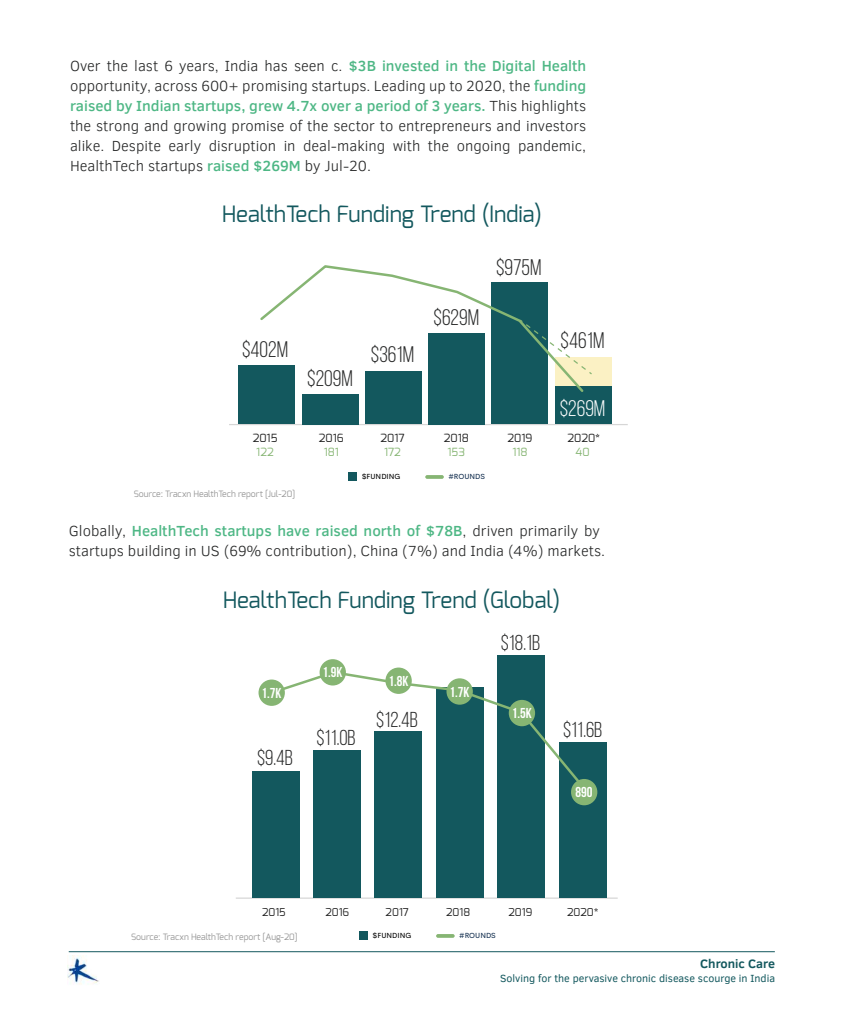
<style>
.page{position:relative;width:850px;height:1028px;background:#fff}
.page>*{position:absolute;margin:0;border:0;box-sizing:border-box;transform-origin:0 0}
.t1{font:22.5px "Exo";color:#13585e}
.t2{font:22.5px "Bebas Neue";color:#272828}
.t3{font:22.5px "Bebas Neue";color:#fff}
.t4{font:21.5px "Bebas Neue";color:#272828}
.t5{font:300 15px/20px "Clear Sans";color:#272828;text-align:justify}
.t6{font:14.38px "Bebas Neue";color:#fff}
.t7{font:700 12.5px "Clear Sans";color:#13585e}
.t8{font:11.25px "Exo";color:#1e1e1e}
.t9{font:11.25px "Exo";color:#86b573}
.t10{font:10.75px "Exo";color:#1e1e1e}
.t11{font:10.62px "Clear Sans";color:#13585e}
.t12{font:8.75px "Exo";color:#969696}
.t13{font:7.38px "Cerebri Sans";color:#000}
.t14{font:7.38px "Cerebri Sans";color:#112d4e}
.s1{font-weight:500;color:#4eb785}
</style>
<div class="page">
<hr style="left:229px;top:424px;width:399px;height:1px;background:#9f9f9f">
<div style="left:555px;top:357px;width:57px;height:67px;background:#13585e"></div>
<div style="left:491px;top:282px;width:57px;height:142px;background:#13585e"></div>
<div style="left:428px;top:333px;width:57px;height:91px;background:#13585e"></div>
<div style="left:365px;top:372px;width:57px;height:52px;background:#13585e"></div>
<div style="left:302px;top:394px;width:57px;height:30px;background:#13585e"></div>
<div style="left:239px;top:366px;width:56px;height:58px;background:#13585e"></div>
<div style="left:555px;top:357px;width:57px;height:28px;background:#fbf1c4"></div>
<svg style="left:258px;top:265px;width:328px;height:127px"></svg>
<svg style="left:519px;top:318px;width:73px;height:58px"></svg>
<div style="left:348px;top:472px;width:9px;height:9px;background:#13585e"></div>
<svg style="left:425px;top:475px;width:19px;height:4px"></svg>
<div style="left:359px;top:931px;width:8px;height:9px;background:#13585e"></div>
<hr style="left:436px;top:934px;width:19px;height:3px;background:#86b573;border-radius:2px">
<hr style="left:236px;top:897px;width:382px;height:1px;background:#9f9f9f">
<div style="left:559px;top:742px;width:47px;height:155px;background:#13585e"></div>
<div style="left:498px;top:655px;width:47px;height:242px;background:#13585e"></div>
<div style="left:436px;top:687px;width:47px;height:210px;background:#13585e"></div>
<div style="left:375px;top:731px;width:47px;height:166px;background:#13585e"></div>
<div style="left:313px;top:750px;width:48px;height:147px;background:#13585e"></div>
<div style="left:252px;top:771px;width:47px;height:126px;background:#13585e"></div>
<svg style="left:282px;top:669px;width:298px;height:123px"></svg>
<div style="left:259px;top:679px;width:26px;height:27px;background:#86b573;border-radius:50%"></div>
<div style="left:320px;top:659px;width:26px;height:26px;background:#86b573;border-radius:50%"></div>
<div style="left:385px;top:667px;width:27px;height:27px;background:#86b573;border-radius:50%"></div>
<div style="left:447px;top:678px;width:26px;height:26px;background:#86b573;border-radius:50%"></div>
<div style="left:509px;top:700px;width:26px;height:26px;background:#86b573;border-radius:50%"></div>
<div style="left:571px;top:779px;width:26px;height:26px;background:#86b573;border-radius:50%"></div>
<hr style="left:69px;top:951px;width:706px;height:1px;background:#13585e">
<img style="left:68px;top:955px;width:31px;height:30px">
<p class="t5" style="left:70px;top:55px;width:518px">Over the last 6 years, India has seen c. <span class="s1">$3B invested in the Digital Health </span>opportunity, across 600+ promising startups. Leading up to 2020, the <span class="s1">funding raised by Indian startups, grew 4.7x over a period of 3 years.</span> This highlights the strong and growing promise of the sector to entrepreneurs and investors alike. Despite early disruption in deal-making with the ongoing pandemic, HealthTech startups <span class="s1">raised $269M</span> by Jul-20.</p>
<h1 class="t1" style="left:222px;top:199px;width:322px">HealthTech Funding Trend (India)</h1>
<h1 class="t2" style="left:242px;top:337px;width:47px">$402M</h1>
<h1 class="t2" style="left:307px;top:366px;width:47px">$209M</h1>
<h1 class="t2" style="left:371px;top:342px;width:45px">$361M</h1>
<h1 class="t2" style="left:434px;top:306px;width:47px">$629M</h1>
<h1 class="t2" style="left:496px;top:256px;width:47px">$975M</h1>
<h1 class="t2" style="left:561px;top:328px;width:45px">$461M</h1>
<h1 class="t3" style="left:560px;top:396px;width:47px">$269M</h1>
<p class="t8" style="left:253px;top:430px;width:26px">2015</p>
<p class="t8" style="left:319px;top:430px;width:27px">2016</p>
<p class="t8" style="left:380px;top:430px;width:26px">2017</p>
<p class="t8" style="left:444px;top:430px;width:27px">2018</p>
<p class="t8" style="left:508px;top:430px;width:27px">2019</p>
<p class="t8" style="left:567px;top:430px;width:34px">2020*</p>
<p class="t9" style="left:256px;top:444px;width:19px">122</p>
<p class="t9" style="left:324px;top:444px;width:17px">181</p>
<p class="t9" style="left:384px;top:444px;width:18px">172</p>
<p class="t9" style="left:448px;top:444px;width:19px">153</p>
<p class="t9" style="left:512px;top:444px;width:17px">118</p>
<p class="t9" style="left:576px;top:444px;width:16px">40</p>
<p class="t12" style="left:134px;top:488px;width:163px">Source: Tracxn HealthTech report [Jul-20]</p>
<p class="t13" style="left:362px;top:470px;width:40px">$FUNDING</p>
<p class="t14" style="left:448px;top:470px;width:38px">#ROUNDS</p>
<p class="t5" style="left:69px;top:520px;width:538px">Globally, <span class="s1">HealthTech startups have raised north of $78B</span>, driven primarily by startups building in US (69% contribution), China (7%) and India (4%) markets.</p>
<h1 class="t1" style="left:223px;top:586px;width:339px">HealthTech Funding Trend (Global)</h1>
<p class="t6" style="left:261px;top:685px;width:21px">1.7k</p>
<h2 class="t4" style="left:257px;top:746px;width:37px">$9.4B</h2>
<p class="t6" style="left:323px;top:664px;width:21px">1.9k</p>
<h2 class="t4" style="left:316px;top:725px;width:41px">$11.0B</h2>
<p class="t6" style="left:388px;top:673px;width:21px">1.8k</p>
<h2 class="t4" style="left:376px;top:707px;width:43px">$12.4B</h2>
<p class="t6" style="left:449px;top:683px;width:21px">1.7k</p>
<h2 class="t4" style="left:501px;top:631px;width:41px">$18.1B</h2>
<p class="t6" style="left:512px;top:705px;width:21px">1.5k</p>
<h2 class="t4" style="left:563px;top:718px;width:41px">$11.6B</h2>
<p class="t6" style="left:575px;top:784px;width:19px">890</p>
<p class="t10" style="left:262px;top:905px;width:25px">2015</p>
<p class="t10" style="left:325px;top:905px;width:25px">2016</p>
<p class="t10" style="left:386px;top:905px;width:25px">2017</p>
<p class="t10" style="left:446px;top:905px;width:26px">2018</p>
<p class="t10" style="left:509px;top:905px;width:25px">2019</p>
<p class="t10" style="left:567px;top:905px;width:33px">2020*</p>
<p class="t12" style="left:131px;top:931px;width:168px">Source: Tracxn HealthTech report [Aug-20]</p>
<p class="t13" style="left:373px;top:929px;width:40px">$FUNDING</p>
<p class="t14" style="left:459px;top:929px;width:38px">#ROUNDS</p>
<p class="t7" style="left:700px;top:954px;width:76px">Chronic Care</p>
<p class="t11" style="left:500px;top:971px;width:277px">Solving for the pervasive chronic disease scourge in India</p>
</div>
